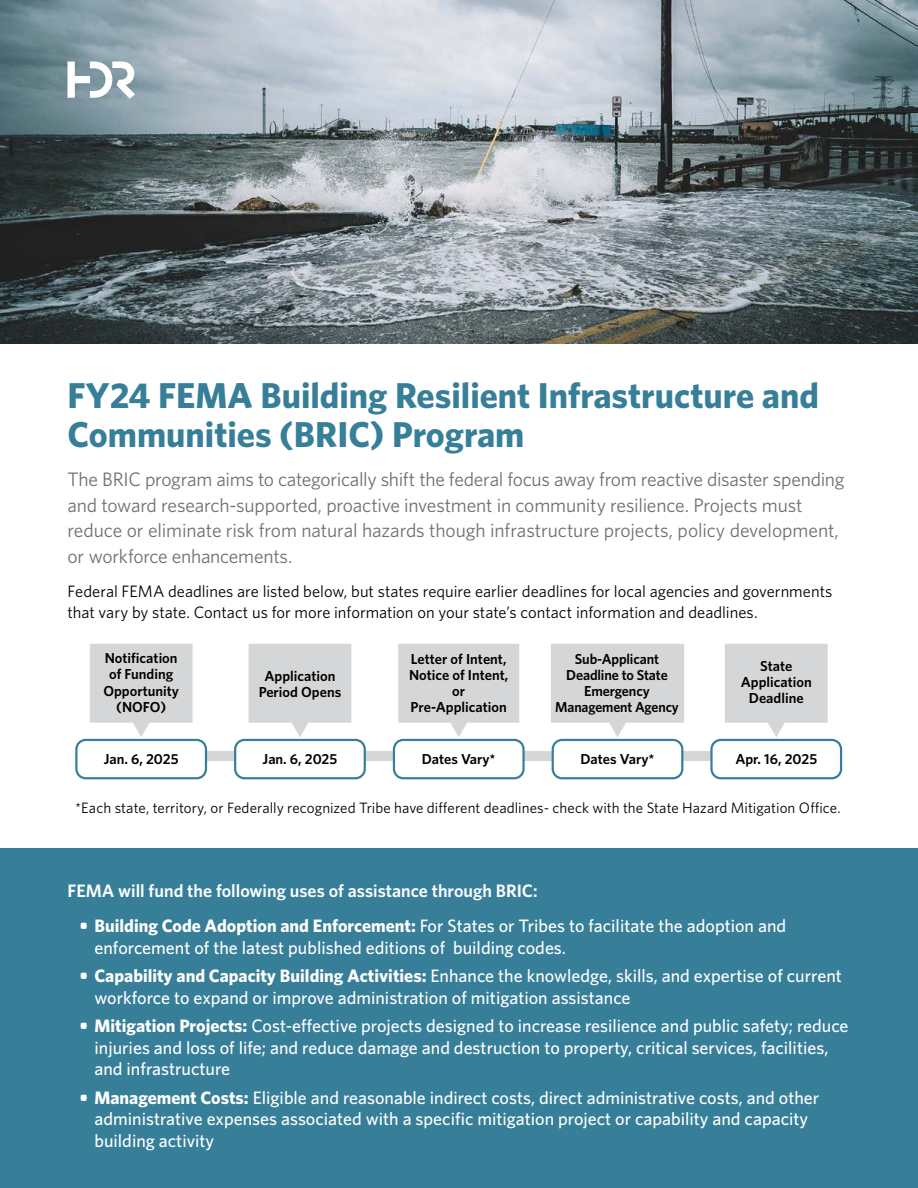
<style>
.page{position:relative;width:918px;height:1188px;background:#fff}
.page>*{position:absolute;margin:0;border:0;box-sizing:border-box;transform-origin:0 0}
.t1{font:700 36px/39px "Whitney";color:#377f99}
.t2{font:19.5px/25.5px "Whitney";letter-spacing:-.01em;color:#6e7173}
.t3{font:500 18px/21.6px "Whitney";color:#fff}
.t4{font:600 18px "Whitney";color:#fff}
.t5{font:16.5px/21px "Whitney";color:#000}
.t6{font:15px "Whitney";letter-spacing:.005em;color:#000}
.t7{font:600 14.55px/16px "Whitney";color:#000;text-align:center}
.t8{font:600 14.4px "Whitney";color:#000}
.s1{font-weight:700}
</style>
<div class="page">
<img style="left:0;top:0;width:918px;height:343px">
<div style="left:0;top:849px;width:918px;height:339px;background:#377f99"></div>
<div style="left:154px;top:751px;width:683px;height:10px;background:#d5d6d7"></div>
<div style="left:76px;top:740px;width:130px;height:38px;background:#fff;border-radius:9px"></div>
<div style="left:75px;top:739px;width:132px;height:40px;border:2px solid #377f99;border-radius:9px"></div>
<svg style="left:90px;top:644px;width:103px;height:93px;background:#dbdbdc"></svg>
<svg style="left:249px;top:644px;width:102px;height:93px;background:#dadbdc"></svg>
<div style="left:235px;top:740px;width:130px;height:38px;background:#fff;border-radius:9px"></div>
<div style="left:234px;top:739px;width:132px;height:40px;border:2px solid #377f99;border-radius:9px"></div>
<svg style="left:398px;top:644px;width:121px;height:93px;background:#dbdbdc"></svg>
<div style="left:394px;top:740px;width:130px;height:38px;background:#fff;border-radius:9px"></div>
<div style="left:393px;top:739px;width:132px;height:40px;border:2px solid #377f99;border-radius:9px"></div>
<svg style="left:725px;top:644px;width:103px;height:93px;background:#dbdbdc"></svg>
<div style="left:712px;top:740px;width:129px;height:38px;background:#fff;border-radius:9px"></div>
<div style="left:710px;top:739px;width:132px;height:40px;border:2px solid #377f99;border-radius:9px"></div>
<svg style="left:551px;top:644px;width:133px;height:93px;background:#dbdbdc"></svg>
<div style="left:553px;top:740px;width:129px;height:38px;background:#fff;border-radius:9px"></div>
<div style="left:552px;top:739px;width:131px;height:40px;border:2px solid #377f99;border-radius:9px"></div>
<svg style="left:67px;top:61px;width:68px;height:38px"></svg>
<h1 class="t1" style="left:68px;top:375px;width:753px">FY24 FEMA Building Resilient Infrastructure and<br>Communities (BRIC) Program</h1>
<p class="t2" style="left:68px;top:466px;width:779px">The BRIC program aims to categorically shift the federal focus away from reactive disaster spending and toward research-supported, proactive investment in community resilience. Projects must reduce or eliminate risk from natural hazards though infrastructure projects, policy development, or workforce enhancements.</p>
<p class="t5" style="left:68px;top:581px;width:766px">Federal FEMA deadlines are listed below, but states require earlier deadlines for local agencies and governments that vary by state. Contact us for more information on your state’s contact information and deadlines.</p>
<p class="t7" style="left:103px;top:650px;width:77px">Notification of Funding<br>Opportunity (NOFO)</p>
<p class="t7" style="left:555px;top:651px;width:125px">Sub-Applicant<br>Deadline to State<br>Emergency<br>Management Agency</p>
<p class="t7" style="left:580px;top:751px;width:76px">Dates Vary*</p>
<p class="t6" style="left:75px;top:798px;width:767px">*Each state, territory, or Federally recognized Tribe have different deadlines- check with the State Hazard Mitigation Office.</p>
<p class="t7" style="left:409px;top:651px;width:101px">Letter of Intent,<br>Notice of Intent, or<br>Pre-Application</p>
<p class="t8" style="left:422px;top:749px;width:75px">Dates Vary*</p>
<p class="t7" style="left:741px;top:658px;width:73px">State<br>Application<br>Deadline</p>
<p class="t7" style="left:259px;top:668px;width:84px">Application<br>Period Opens</p>
<p class="t7" style="left:735px;top:751px;width:83px">Apr. 16, 2025</p>
<p class="t7" style="left:104px;top:751px;width:76px">Jan. 6, 2025</p>
<p class="t7" style="left:263px;top:751px;width:76px">Jan. 6, 2025</p>
<p class="t4" style="left:68px;top:879px;width:472px">FEMA will fund the following uses of assistance through BRIC:</p>
<p class="t3" style="left:94px;top:915px;width:693px;text-indent:-15px"><span class="s1">• Building Code Adoption and Enforcement:</span> For States or Tribes to facilitate the adoption and enforcement of the latest published editions of building codes.</p>
<p class="t3" style="left:94px;top:965px;width:749px;text-indent:-15px"><span class="s1">• Capability and Capacity Building Activities:</span> Enhance the knowledge, skills, and expertise of current workforce to expand or improve administration of mitigation assistance</p>
<p class="t3" style="left:94px;top:1015px;width:756px;text-indent:-15px"><span class="s1">• Mitigation Projects:</span> Cost-effective projects designed to increase resilience and public safety; reduce injuries and loss of life; and reduce damage and destruction to property, critical services, facilities, and infrastructure</p>
<p class="t3" style="left:94px;top:1086px;width:726px;text-indent:-15px"><span class="s1">• Management Costs:</span> Eligible and reasonable indirect costs, direct administrative costs, and other administrative expenses associated with a specific mitigation project or capability and capacity building activity</p>
</div>
